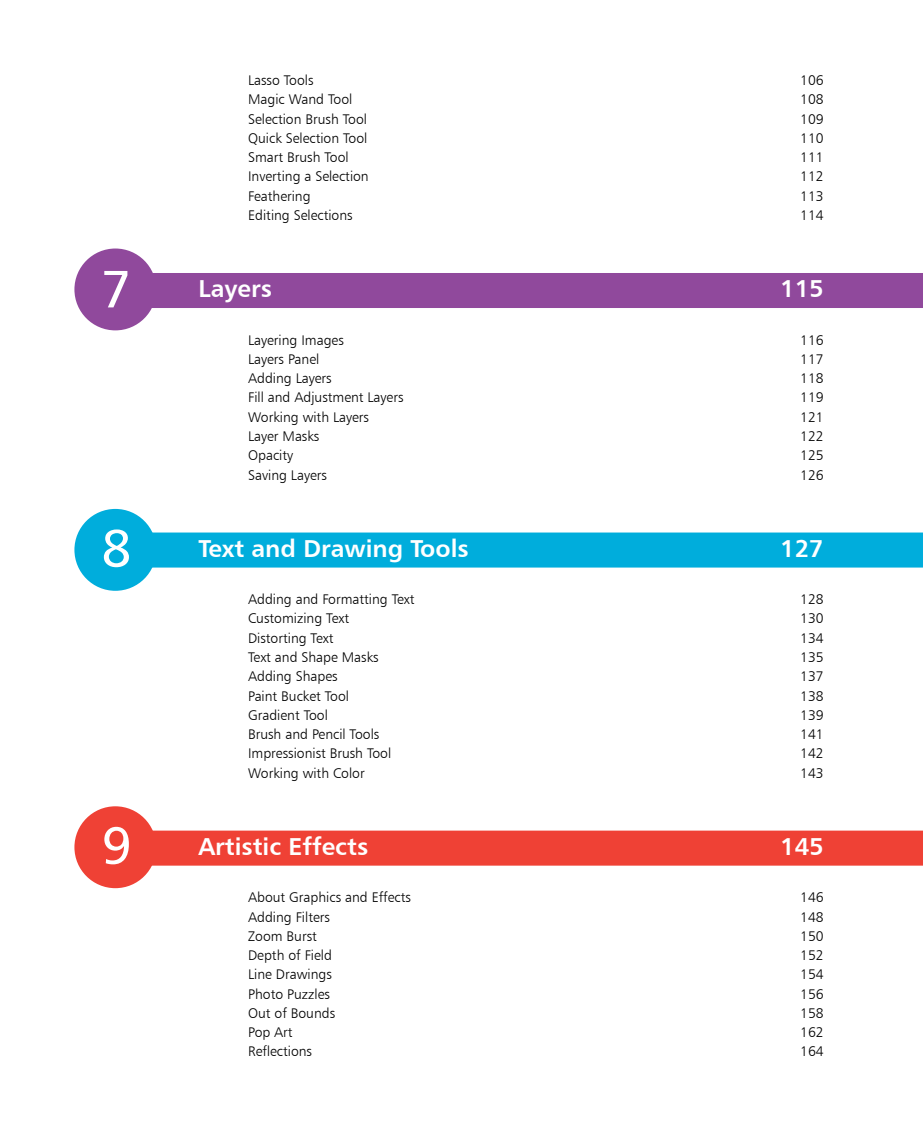
<style>
.page{position:relative;width:923px;height:1127px;background:#fff}
.page>*{position:absolute;margin:0;border:0;box-sizing:border-box;transform-origin:0 0}
.t1{font:52.5px "Humanist 777 BT Roman B";color:#fff}
.t2{font:24.5px "Humanist 777 BT Bold B";color:#fff}
.t3{font:14px "Humanist 777 BT Light B";color:#000}
</style>
<div class="page">
<div style="left:99px;top:273px;width:824px;height:35px;background:#90499c"></div>
<div style="left:99px;top:532px;width:824px;height:35px;background:#00addc"></div>
<div style="left:99px;top:830px;width:824px;height:35px;background:#ef4135"></div>
<div style="left:74px;top:248px;width:82px;height:82px;background:#90499c;border-radius:50%"></div>
<div style="left:74px;top:806px;width:82px;height:81px;background:#ef4135;border-radius:50%"></div>
<div style="left:74px;top:509px;width:82px;height:81px;background:#00addc;border-radius:50%"></div>
<h1 class="t1" style="left:101px;top:256px;width:32px">7</h1>
<h1 class="t1" style="left:101px;top:515px;width:32px">8</h1>
<h1 class="t1" style="left:101px;top:812px;width:32px">9</h1>
<p class="t3" style="left:248px;top:72px;width:67px">Lasso Tools</p>
<p class="t3" style="left:800px;top:72px;width:25px">106</p>
<p class="t3" style="left:248px;top:91px;width:106px">Magic Wand Tool</p>
<p class="t3" style="left:800px;top:91px;width:25px">108</p>
<p class="t3" style="left:248px;top:110px;width:120px">Selection Brush Tool</p>
<p class="t3" style="left:800px;top:110px;width:25px">109</p>
<p class="t3" style="left:248px;top:129px;width:121px">Quick Selection Tool</p>
<p class="t3" style="left:800px;top:129px;width:25px">110</p>
<p class="t3" style="left:248px;top:149px;width:102px">Smart Brush Tool</p>
<p class="t3" style="left:800px;top:149px;width:25px">111</p>
<p class="t3" style="left:248px;top:168px;width:122px">Inverting a Selection</p>
<p class="t3" style="left:800px;top:168px;width:25px">112</p>
<p class="t3" style="left:248px;top:187px;width:64px">Feathering</p>
<p class="t3" style="left:800px;top:187px;width:25px">113</p>
<p class="t3" style="left:248px;top:206px;width:106px">Editing Selections</p>
<p class="t3" style="left:800px;top:206px;width:25px">114</p>
<h2 class="t2" style="left:198px;top:273px;width:75px">Layers</h2>
<h2 class="t2" style="left:780px;top:273px;width:45px">115</h2>
<p class="t3" style="left:248px;top:331px;width:97px">Layering Images</p>
<p class="t3" style="left:800px;top:331px;width:25px">116</p>
<p class="t3" style="left:248px;top:350px;width:73px">Layers Panel</p>
<p class="t3" style="left:800px;top:350px;width:25px">117</p>
<p class="t3" style="left:248px;top:369px;width:85px">Adding Layers</p>
<p class="t3" style="left:800px;top:369px;width:25px">118</p>
<p class="t3" style="left:248px;top:389px;width:157px">Fill and Adjustment Layers</p>
<p class="t3" style="left:800px;top:389px;width:25px">119</p>
<p class="t3" style="left:248px;top:408px;width:122px">Working with Layers</p>
<p class="t3" style="left:800px;top:408px;width:25px">121</p>
<p class="t3" style="left:248px;top:427px;width:73px">Layer Masks</p>
<p class="t3" style="left:800px;top:427px;width:25px">122</p>
<p class="t3" style="left:248px;top:446px;width:47px">Opacity</p>
<p class="t3" style="left:800px;top:446px;width:25px">125</p>
<p class="t3" style="left:248px;top:466px;width:80px">Saving Layers</p>
<p class="t3" style="left:800px;top:466px;width:25px">126</p>
<h2 class="t2" style="left:198px;top:532px;width:272px">Text and Drawing Tools</h2>
<h2 class="t2" style="left:780px;top:532px;width:45px">127</h2>
<p class="t3" style="left:248px;top:590px;width:168px">Adding and Formatting Text</p>
<p class="t3" style="left:800px;top:590px;width:25px">128</p>
<p class="t3" style="left:248px;top:609px;width:102px">Customizing Text</p>
<p class="t3" style="left:800px;top:609px;width:25px">130</p>
<p class="t3" style="left:248px;top:629px;width:87px">Distorting Text</p>
<p class="t3" style="left:800px;top:629px;width:25px">134</p>
<p class="t3" style="left:248px;top:648px;width:132px">Text and Shape Masks</p>
<p class="t3" style="left:800px;top:648px;width:25px">135</p>
<p class="t3" style="left:248px;top:667px;width:91px">Adding Shapes</p>
<p class="t3" style="left:800px;top:667px;width:25px">137</p>
<p class="t3" style="left:248px;top:686px;width:102px">Paint Bucket Tool</p>
<p class="t3" style="left:800px;top:686px;width:25px">138</p>
<p class="t3" style="left:248px;top:706px;width:81px">Gradient Tool</p>
<p class="t3" style="left:800px;top:706px;width:25px">139</p>
<p class="t3" style="left:248px;top:725px;width:133px">Brush and Pencil Tools</p>
<p class="t3" style="left:800px;top:725px;width:25px">141</p>
<p class="t3" style="left:248px;top:744px;width:145px">Impressionist Brush Tool</p>
<p class="t3" style="left:800px;top:744px;width:25px">142</p>
<p class="t3" style="left:248px;top:763px;width:118px">Working with Color</p>
<p class="t3" style="left:800px;top:763px;width:25px">143</p>
<h2 class="t2" style="left:198px;top:830px;width:171px">Artistic Effects</h2>
<h2 class="t2" style="left:780px;top:830px;width:45px">145</h2>
<p class="t3" style="left:248px;top:888px;width:164px">About Graphics and Effects</p>
<p class="t3" style="left:800px;top:888px;width:25px">146</p>
<p class="t3" style="left:248px;top:907px;width:83px">Adding Filters</p>
<p class="t3" style="left:800px;top:907px;width:25px">148</p>
<p class="t3" style="left:248px;top:927px;width:70px">Zoom Burst</p>
<p class="t3" style="left:800px;top:927px;width:25px">150</p>
<p class="t3" style="left:248px;top:946px;width:85px">Depth of Field</p>
<p class="t3" style="left:800px;top:946px;width:25px">152</p>
<p class="t3" style="left:248px;top:965px;width:85px">Line Drawings</p>
<p class="t3" style="left:800px;top:965px;width:25px">154</p>
<p class="t3" style="left:248px;top:984px;width:83px">Photo Puzzles</p>
<p class="t3" style="left:800px;top:984px;width:25px">156</p>
<p class="t3" style="left:248px;top:1004px;width:89px">Out of Bounds</p>
<p class="t3" style="left:800px;top:1004px;width:25px">158</p>
<p class="t3" style="left:248px;top:1023px;width:46px">Pop Art</p>
<p class="t3" style="left:800px;top:1023px;width:25px">162</p>
<p class="t3" style="left:248px;top:1042px;width:65px">Reflections</p>
<p class="t3" style="left:800px;top:1042px;width:25px">164</p>
</div>
